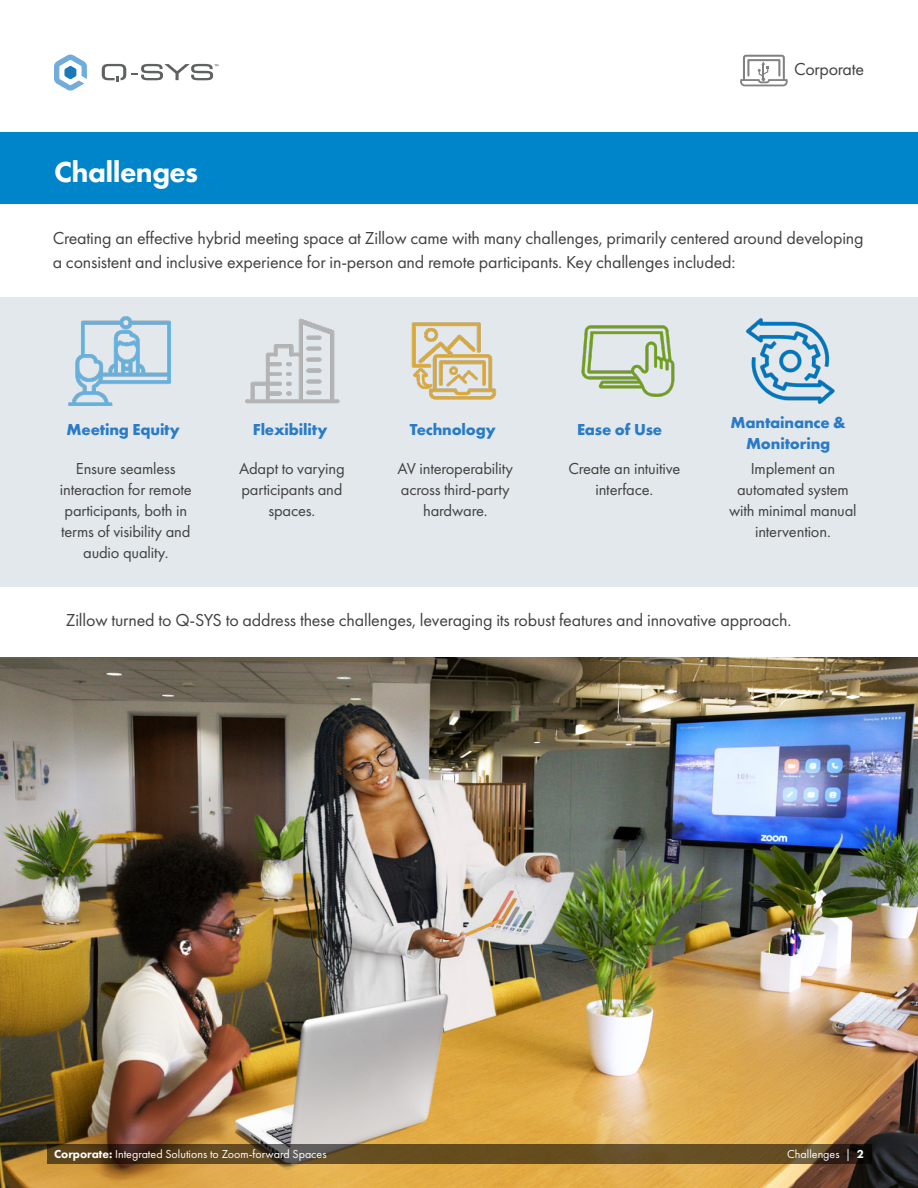
<style>
.page{position:relative;width:918px;height:1188px;background:#fff}
.page>*{position:absolute;margin:0;border:0;box-sizing:border-box;transform-origin:0 0}
.t1{font:800 30px "Futura PT";letter-spacing:-.02em;color:#fff}
.sub-header_V2_2018{font:18px/24px "Futura PT";letter-spacing:-.01em;color:#414141}
.sub-header_V2_2018-2{font:16.5px/21px "Futura PT";letter-spacing:-.01em;color:#414141;text-align:center}
.sub-header_V2_2018-3{font:700 16.5px/21px "Futura PT";letter-spacing:-.01em;color:#297bc7;text-align:center}
.t2{font:12px "Futura PT";color:#fff}
.s1{font-weight:800}
</style>
<div class="page">
<div style="left:0;top:297px;width:918px;height:290px;background:#e2e8eb"></div>
<div style="left:0;top:132px;width:918px;height:72px;background:#0084ca"></div>
<img style="left:0;top:658px;width:918px;height:530px">
<svg style="left:54px;top:54px;width:33px;height:37px"></svg>
<svg style="left:102px;top:64px;width:116px;height:18px"></svg>
<svg style="left:47px;top:1145px;width:824px;height:19px;background:#5b4522"></svg>
<svg style="left:740px;top:55px;width:48px;height:31px"></svg>
<img style="left:68px;top:317px;width:103px;height:88px">
<img style="left:245px;top:318px;width:95px;height:86px">
<img style="left:411px;top:322px;width:86px;height:78px">
<img style="left:581px;top:325px;width:94px;height:72px">
<img style="left:746px;top:318px;width:89px;height:86px">
<p class="t1" style="left:54px;top:153px;width:146px">Challenges</p>
<p class="sub-header_V2_2018" style="left:794px;top:57px;width:71px">Corporate</p>
<p class="sub-header_V2_2018" style="left:53px;top:225px;width:813px">Creating an effective hybrid meeting space at Zillow came with many challenges, primarily centered around developing a consistent and inclusive experience for in-person and remote participants. Key challenges included:</p>
<p class="sub-header_V2_2018-3" style="left:67px;top:419px;width:115px">Meeting Equity</p>
<p class="sub-header_V2_2018-2" style="left:60px;top:458px;width:134px">Ensure seamless interaction for remote participants, both in terms of visibility and audio quality.</p>
<p class="sub-header_V2_2018-3" style="left:253px;top:419px;width:76px">Flexibility</p>
<p class="sub-header_V2_2018-2" style="left:239px;top:458px;width:107px">Adapt to varying participants and spaces.</p>
<p class="sub-header_V2_2018-3" style="left:410px;top:419px;width:87px">Technology</p>
<p class="sub-header_V2_2018-2" style="left:398px;top:458px;width:117px">AV interoperability across third-party hardware.</p>
<p class="sub-header_V2_2018-3" style="left:577px;top:419px;width:87px">Ease of Use</p>
<p class="sub-header_V2_2018-2" style="left:568px;top:458px;width:114px">Create an intuitive interface.</p>
<p class="sub-header_V2_2018-3" style="left:731px;top:411px;width:117px">Mantainance &amp;<br>Monitoring</p>
<p class="sub-header_V2_2018-2" style="left:729px;top:458px;width:129px">Implement an automated system with minimal manual intervention.</p>
<p class="sub-header_V2_2018" style="left:66px;top:608px;width:727px">Zillow turned to Q-SYS to address these challenges, leveraging its robust features and innovative approach.</p>
<p class="t2" style="left:54px;top:1147px;width:274px"><span class="s1">Corporate:</span> Integrated Solutions to Zoom-forward Spaces</p>
<p class="t2" style="left:787px;top:1147px;width:78px">Challenges | <span class="s1">2</span></p>
</div>
